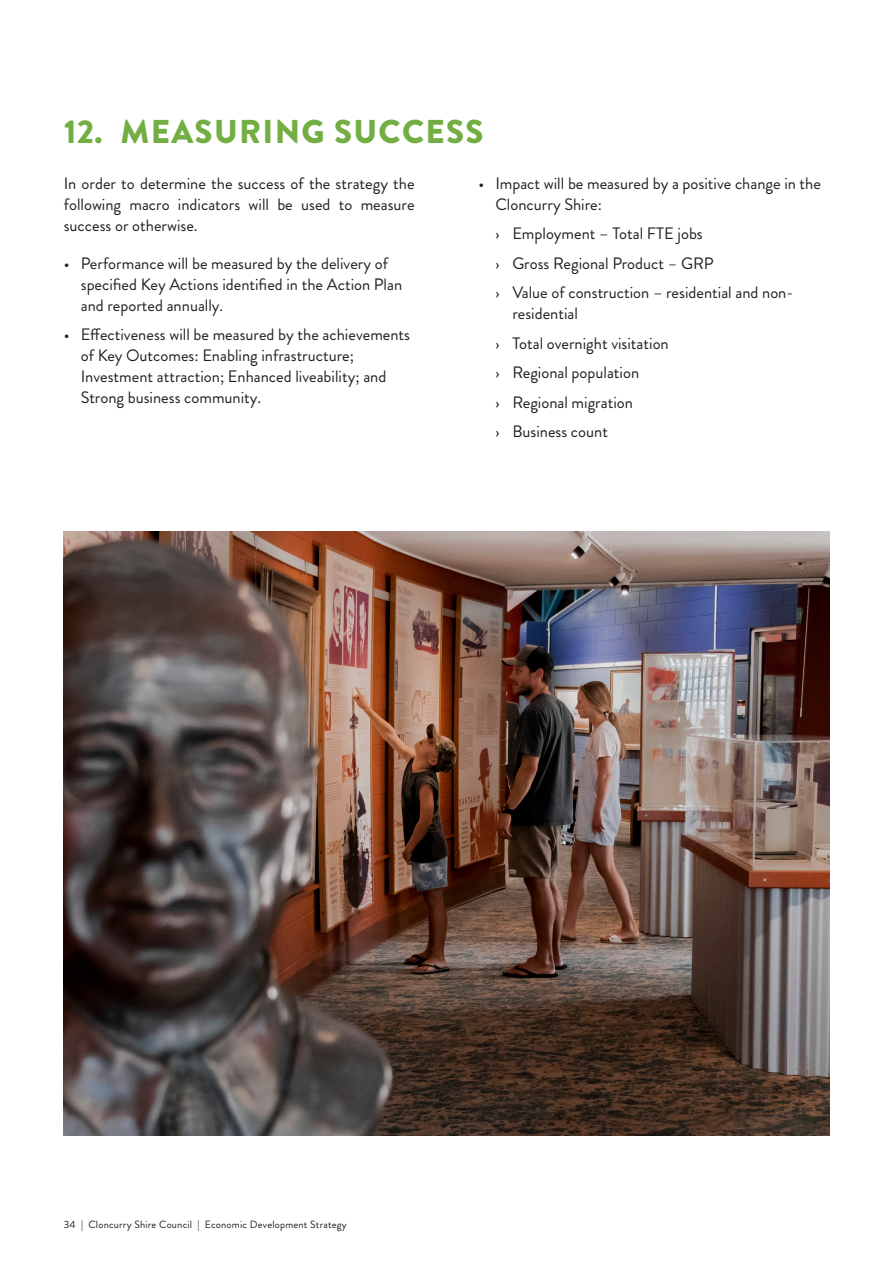
<style>
.page{position:relative;width:893px;height:1263px;background:#fff}
.page>*{position:absolute;margin:0;border:0;box-sizing:border-box;transform-origin:0 0}
.t1{font:900 33px "Brandon Grotesque";letter-spacing:.04em;color:#73ae43}
.t2{font:16.5px/21px "Brandon Grotesque";color:#231f20}
.t3{font:10.5px "Brandon Grotesque";letter-spacing:.02em;color:#231f20}
</style>
<div class="page">
<img style="left:64px;top:531px;width:765px;height:604px">
<p class="t1" style="left:64px;top:108px;width:421px">12. MEASURING SUCCESS</p>
<p class="t2" style="left:64px;top:173px;width:352px;text-align:justify">In order to determine the success of the strategy the following macro indicators will be used to measure success or otherwise.</p>
<p class="t2" style="left:81px;top:253px;width:323px;text-indent:-17px">• Performance will be measured by the delivery of specified Key Actions identified in the Action Plan and reported annually.</p>
<p class="t2" style="left:81px;top:324px;width:331px;text-indent:-17px">• Effectiveness will be measured by the achievements of Key Outcomes: Enabling infrastructure; Investment attraction; Enhanced liveability; and Strong business community.</p>
<p class="t2" style="left:495px;top:173px;width:327px;text-indent:-17px">• Impact will be measured by a positive change in the<br>Cloncurry Shire:</p>
<p class="t2" style="left:495px;top:223px;width:209px">› Employment – Total FTE jobs</p>
<p class="t2" style="left:495px;top:253px;width:220px">› Gross Regional Product – GRP</p>
<p class="t2" style="left:512px;top:282px;width:282px;text-indent:-17px">› Value of construction – residential and non&shy;residential</p>
<p class="t2" style="left:495px;top:333px;width:175px">› Total overnight visitation</p>
<p class="t2" style="left:495px;top:362px;width:145px">› Regional population</p>
<p class="t2" style="left:495px;top:392px;width:139px">› Regional migration</p>
<p class="t2" style="left:495px;top:421px;width:114px">› Business count</p>
<p class="t3" style="left:64px;top:1217px;width:285px">34 | Cloncurry Shire Council | Economic Development Strategy</p>
</div>
